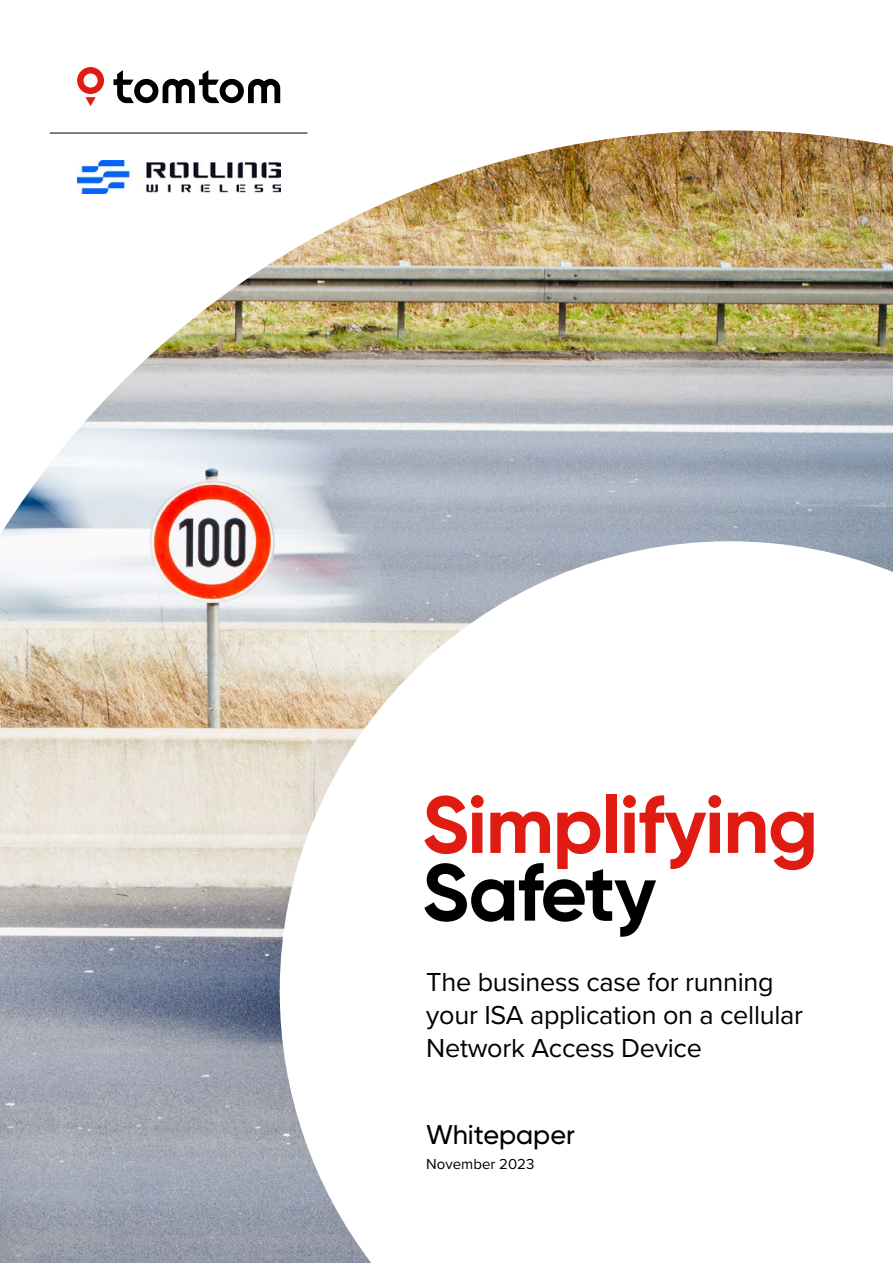
<style>
.page{position:relative;width:893px;height:1263px;background:#fff}
.page>*{position:absolute;margin:0;border:0;box-sizing:border-box;transform-origin:0 0}
.t1{font:700 80.4px "Gilroy";letter-spacing:-.02em;color:#df1b12}
.t2{font:700 80.4px "Gilroy";letter-spacing:-.02em;color:#000}
.t3{font:27px/33px "Proxima Nova";letter-spacing:-.01em;color:#000}
.t4{font:500 27px "Gilroy";color:#000}
.t5{font:15px "Proxima Nova";color:#000}
</style>
<div class="page">
<img style="left:0;top:130px;width:893px;height:1133px">
<svg style="left:77px;top:67px;width:27px;height:39px"></svg>
<svg style="left:113px;top:70px;width:167px;height:33px"></svg>
<hr style="left:50px;top:133px;width:257px;height:1px;background:#000">
<img style="left:77px;top:161px;width:204px;height:33px">
<p class="t1" style="left:422px;top:774px;width:398px">Simplifying</p>
<p class="t2" style="left:422px;top:842px;width:236px">Safety</p>
<p class="t3" style="left:426px;top:964px;width:378px">The business case for running your ISA application on a cellular<br>Network Access Device</p>
<p class="t4" style="left:426px;top:1118px;width:150px">Whitepaper</p>
<p class="t5" style="left:426px;top:1153px;width:110px">November 2023</p>
</div>
